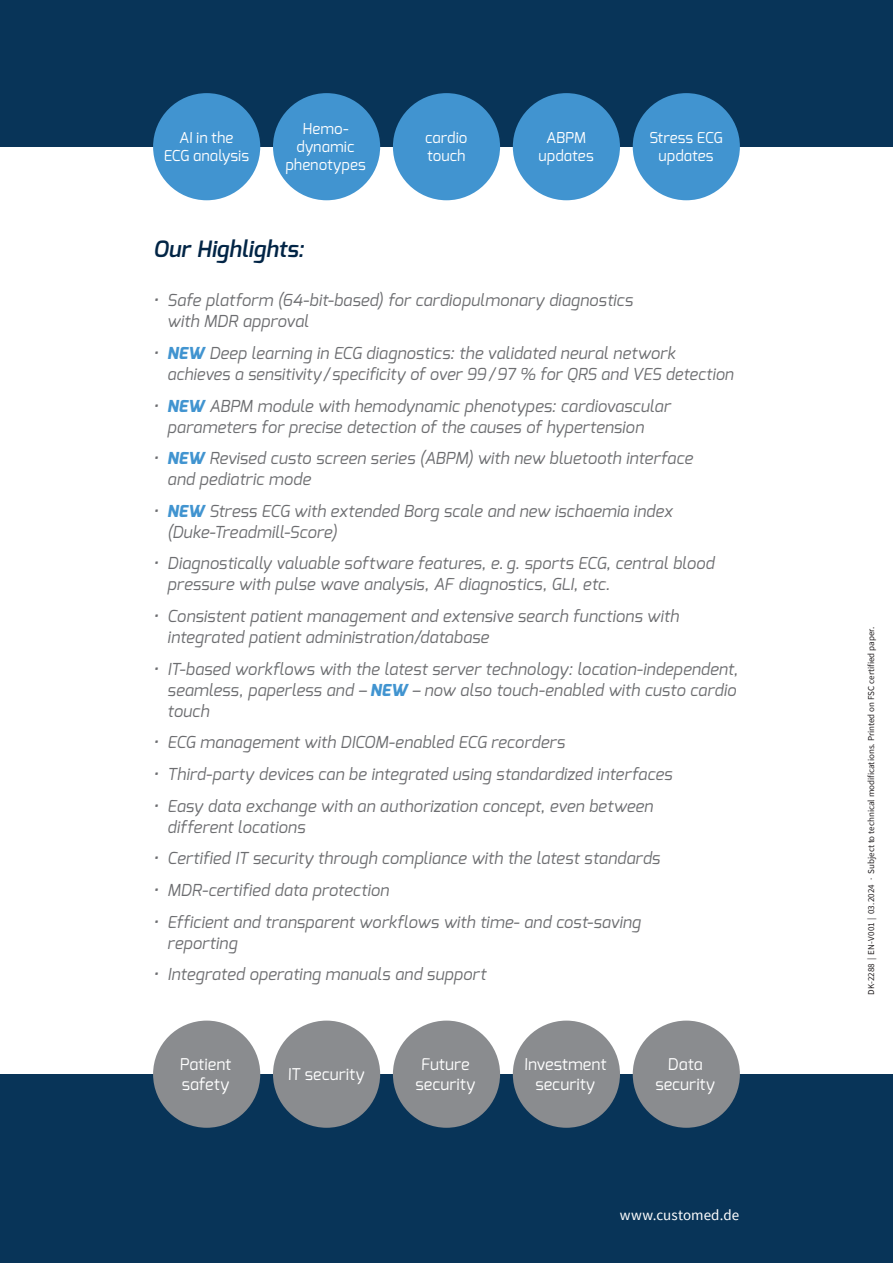
<style>
.page{position:relative;width:893px;height:1263px;background:#fff}
.page>*{position:absolute;margin:0;border:0;box-sizing:border-box;transform-origin:0 0}
.Custo_Überschrift_klein{font:italic 600 22.5px "Exo";letter-spacing:.01em;color:#022546}
.Custo_Überschrift_klein-2{font:italic 16.5px/21px "Exo";letter-spacing:.005em;color:#6c6d70}
.t1{font:italic 16.2px/19.8px "Exo";letter-spacing:.005em;color:#fff;text-align:center}
.t2{font:italic 15px/18px "Exo";letter-spacing:.01em;color:#fff;text-align:center}
.Custo_Überschrift_klein-3{font:15px "Source Sans Pro";letter-spacing:.005em;color:#fff}
.t3{font:9px "Source Sans Pro";color:#231f20}
.s1{font-weight:800;color:#4194d0}
</style>
<div class="page">
<div style="left:0;top:0;width:893px;height:147px;background:#083458"></div>
<div style="left:0;top:1074px;width:893px;height:189px;background:#083458"></div>
<div style="left:153px;top:93px;width:107px;height:107px;background:#4194d0;border-radius:50%"></div>
<div style="left:273px;top:93px;width:107px;height:107px;background:#4194d0;border-radius:50%"></div>
<div style="left:393px;top:93px;width:107px;height:107px;background:#4194d0;border-radius:50%"></div>
<div style="left:513px;top:93px;width:107px;height:107px;background:#4194d0;border-radius:50%"></div>
<div style="left:633px;top:93px;width:107px;height:107px;background:#4194d0;border-radius:50%"></div>
<div style="left:153px;top:1020px;width:107px;height:108px;background:#8a8c8f;border-radius:50%"></div>
<div style="left:273px;top:1020px;width:107px;height:108px;background:#8a8c8f;border-radius:50%"></div>
<div style="left:393px;top:1020px;width:107px;height:108px;background:#8a8c8f;border-radius:50%"></div>
<div style="left:513px;top:1020px;width:107px;height:108px;background:#8a8c8f;border-radius:50%"></div>
<div style="left:633px;top:1020px;width:107px;height:108px;background:#8a8c8f;border-radius:50%"></div>
<p class="t2" style="left:179px;top:129px;width:58px">AI in the</p>
<p class="t2" style="left:164px;top:147px;width:89px">ECG analysis</p>
<p class="t2" style="left:285px;top:120px;width:84px">Hemo&shy;dynamic phenotypes</p>
<p class="t2" style="left:425px;top:129px;width:46px">cardio</p>
<p class="t2" style="left:427px;top:147px;width:42px">touch</p>
<p class="t2" style="left:546px;top:129px;width:44px">ABPM</p>
<p class="t2" style="left:538px;top:147px;width:59px">updates</p>
<p class="t2" style="left:649px;top:129px;width:75px">Stress ECG</p>
<p class="t2" style="left:658px;top:147px;width:59px">updates</p>
<p class="Custo_Überschrift_klein" style="left:153px;top:234px;width:152px">Our Highlights:</p>
<p class="Custo_Überschrift_klein-2" style="left:167px;top:290px;width:467px;text-indent:-14px">• Safe platform (64-bit-based) for cardiopulmonary diagnostics with MDR approval</p>
<p class="Custo_Überschrift_klein-2" style="left:167px;top:342px;width:568px;text-indent:-14px">• <span class="s1">NEW</span> Deep learning in ECG diagnostics: the validated neural network achieves a sensitivity/specificity of over 99/97 % for QRS and VES detection</p>
<p class="Custo_Überschrift_klein-2" style="left:167px;top:395px;width:505px;text-indent:-14px">• <span class="s1">NEW</span> ABPM module with hemodynamic phenotypes: cardiovascular parameters for precise detection of the causes of hypertension</p>
<p class="Custo_Überschrift_klein-2" style="left:167px;top:448px;width:527px;text-indent:-14px">• <span class="s1">NEW</span> Revised custo screen series (ABPM) with new bluetooth interface and pediatric mode</p>
<p class="Custo_Überschrift_klein-2" style="left:167px;top:500px;width:507px;text-indent:-14px">• <span class="s1">NEW</span> Stress ECG with extended Borg scale and new ischaemia index (Duke-Treadmill-Score)</p>
<p class="Custo_Überschrift_klein-2" style="left:167px;top:553px;width:549px;text-indent:-14px">• Diagnostically valuable software features, e. g. sports ECG, central blood pressure with pulse wave analysis, AF diagnostics, GLI, etc.</p>
<p class="Custo_Überschrift_klein-2" style="left:167px;top:605px;width:513px;text-indent:-14px">• Consistent patient management and extensive search functions with integrated patient administration/database</p>
<p class="Custo_Überschrift_klein-2" style="left:167px;top:658px;width:572px;text-align:justify;text-indent:-14px">• IT-based workflows with the latest server technology: location-independent, seamless, paperless and – <span class="s1">NEW</span> – now also touch-enabled with custo cardio touch</p>
<p class="Custo_Überschrift_klein-2" style="left:153px;top:732px;width:413px">• ECG management with DICOM-enabled ECG recorders</p>
<p class="Custo_Überschrift_klein-2" style="left:153px;top:763px;width:521px">• Third-party devices can be integrated using standardized interfaces</p>
<p class="Custo_Überschrift_klein-2" style="left:167px;top:795px;width:487px;text-indent:-14px">• Easy data exchange with an authorization concept, even between different locations</p>
<p class="Custo_Überschrift_klein-2" style="left:153px;top:848px;width:508px">• Certified IT security through compliance with the latest standards</p>
<p class="Custo_Überschrift_klein-2" style="left:153px;top:879px;width:237px">• MDR-certified data protection</p>
<p class="Custo_Überschrift_klein-2" style="left:167px;top:911px;width:475px;text-indent:-14px">• Efficient and transparent workflows with time- and cost-saving reporting</p>
<p class="Custo_Überschrift_klein-2" style="left:153px;top:964px;width:334px">• Integrated operating manuals and support</p>
<p class="t1" style="left:180px;top:1054px;width:53px;text-align:left">Patient safety</p>
<p class="t1" style="left:288px;top:1064px;width:78px">IT security</p>
<p class="t1" style="left:416px;top:1054px;width:61px">Future security</p>
<p class="t1" style="left:524px;top:1054px;width:84px">Investment security</p>
<p class="t1" style="left:655px;top:1054px;width:61px">Data security</p>
<p class="Custo_Überschrift_klein-3" style="left:620px;top:1205px;width:121px">www.customed.de</p>
<p class="t3" style="left:865px;top:995px;width:370px;rotate:-90deg">DK-2288 | EN-V001 | 03.2024 · Subject to technical modifications. Printed on FSC certified paper.</p>
</div>
